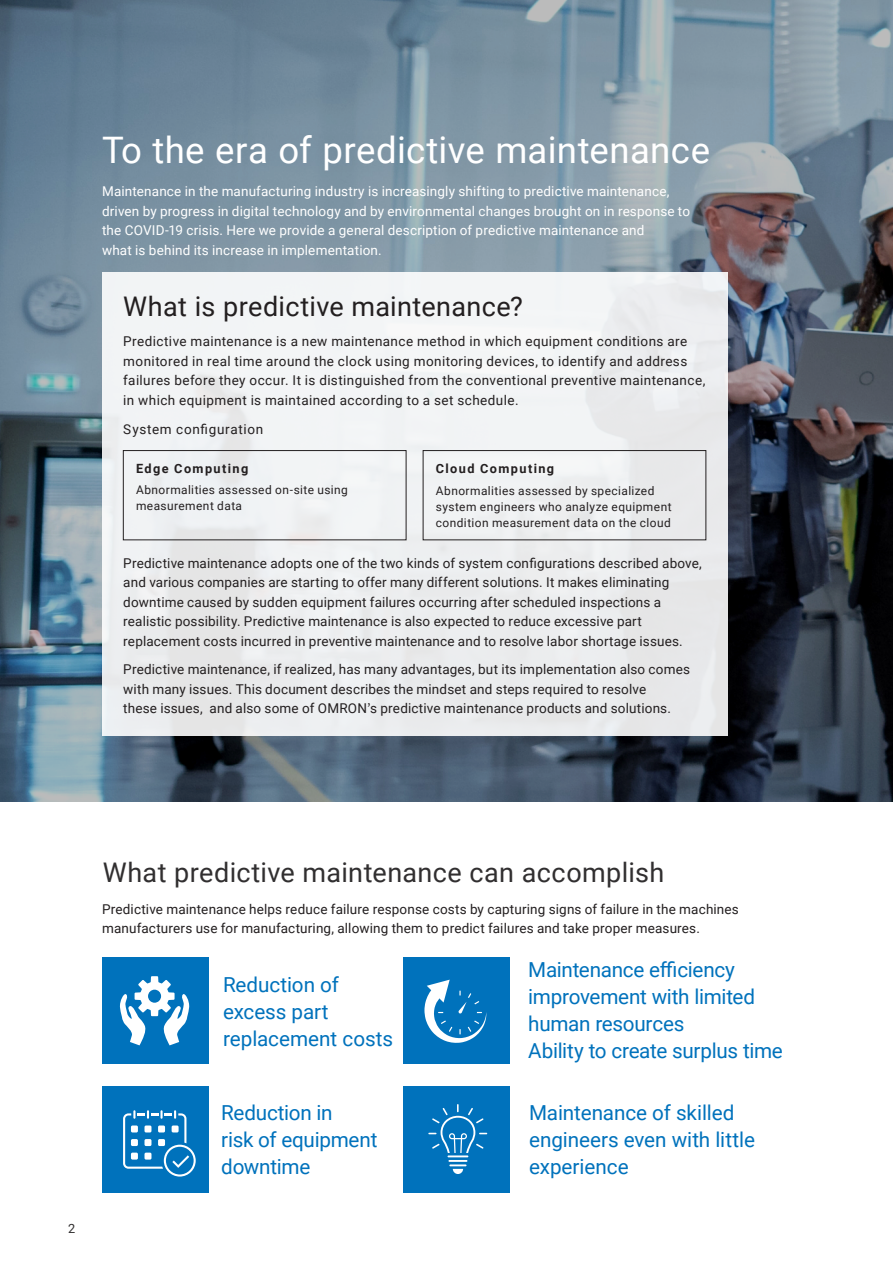
<style>
.page{position:relative;width:893px;height:1263px;background:#fff}
.page>*{position:absolute;margin:0;border:0;box-sizing:border-box;transform-origin:0 0}
.t1{font:36.6px "Roboto";letter-spacing:.01em;color:#fff}
.t2{font:27px "Roboto";letter-spacing:.015em;color:#312f30}
.t3{font:27px "Roboto";letter-spacing:.01em;color:#231f20}
.t4{font:20.7px/27px "Roboto";letter-spacing:-.01em;color:#0072bc}
.t5{font:13.5px/19.5px "Roboto";letter-spacing:.015em;color:#231f20}
.t6{font:13.5px/19.5px "Roboto";letter-spacing:.01em;color:#fff}
.t7{font:13.5px "Roboto";letter-spacing:.05em;color:#231f20}
.t8{font:700 12.75px "Roboto";letter-spacing:.11em;color:#231f20}
.t9{font:12.75px "Roboto";color:#312f30}
.t10{font:11.85px/15.8px "Roboto";letter-spacing:.035em;color:#231f20}
.s1{font-family:"Source Han Sans";font-size:12.75px}
</style>
<div class="page">
<img style="left:0;top:0;width:893px;height:801px">
<div style="left:102px;top:957px;width:107px;height:106px;background:#0072bc"></div>
<div style="left:102px;top:1086px;width:107px;height:107px;background:#0072bc"></div>
<div style="left:102px;top:273px;width:625px;height:463px;background:#eef0f1"></div>
<svg style="left:119px;top:976px;width:71px;height:69px"></svg>
<div style="left:404px;top:957px;width:106px;height:106px;background:#0072bc"></div>
<div style="left:404px;top:1086px;width:106px;height:107px;background:#0072bc"></div>
<hr style="left:448px;top:1155px;width:20px;height:2px;background:#fff">
<svg style="left:448px;top:1160px;width:19px;height:14px"></svg>
<svg style="left:428px;top:1104px;width:59px;height:49px"></svg>
<svg style="left:424px;top:980px;width:63px;height:63px"></svg>
<svg style="left:123px;top:1110px;width:73px;height:66px"></svg>
<div style="left:423px;top:450px;width:283px;height:90px;border:1px solid #231f20"></div>
<div style="left:123px;top:450px;width:283px;height:90px;border:1px solid #231f20"></div>
<h1 class="t1" style="left:102px;top:124px;width:610px">To the era of predictive maintenance</h1>
<p class="t6" style="left:102px;top:181px;width:589px">Maintenance in the manufacturing industry is increasingly shifting to predictive maintenance, driven by progress in digital technology and by environmental changes brought on in response to the COVID-19 crisis. Here we provide a general description of predictive maintenance and<br>what is behind its increase in implementation.</p>
<h2 class="t3" style="left:123px;top:288px;width:401px">What is predictive maintenance?</h2>
<p class="t5" style="left:123px;top:331px;width:584px">Predictive maintenance is a new maintenance method in which equipment conditions are monitored in real time around the clock using monitoring devices, to identify and address failures before they occur. It is distinguished from the conventional preventive maintenance, in which equipment is maintained according to a set schedule.</p>
<p class="t7" style="left:123px;top:419px;width:141px">System configuration</p>
<p class="t8" style="left:136px;top:460px;width:114px">Edge Computing</p>
<p class="t10" style="left:136px;top:482px;width:213px">Abnormalities assessed on-site using measurement data</p>
<p class="t8" style="left:436px;top:460px;width:120px">Cloud Computing</p>
<p class="t10" style="left:436px;top:483px;width:237px">Abnormalities assessed by specialized system engineers who analyze equipment condition measurement data on the cloud</p>
<p class="t5" style="left:123px;top:553px;width:580px">Predictive maintenance adopts one of the two kinds of system configurations described above, and various companies are starting to offer many different solutions. It makes eliminating downtime caused by sudden equipment failures occurring after scheduled inspections a realistic possibility. Predictive maintenance is also expected to reduce excessive part replacement costs incurred in preventive maintenance and to resolve labor shortage issues.</p>
<p class="t5" style="left:123px;top:659px;width:568px">Predictive maintenance, if realized, has many advantages, but its implementation also comes with many issues. This document describes the mindset and steps required to resolve<br>these issues, and also some of OMRON<span class="s1">’</span>s predictive maintenance products and solutions.</p>
<p class="t9" style="left:68px;top:1219px;width:9px">2</p>
<h2 class="t2" style="left:103px;top:853px;width:563px">What predictive maintenance can accomplish</h2>
<p class="t5" style="left:102px;top:898px;width:638px">Predictive maintenance helps reduce failure response costs by capturing signs of failure in the machines manufacturers use for manufacturing, allowing them to predict failures and take proper measures.</p>
<h3 class="t4" style="left:223px;top:971px;width:172px">Reduction of excess part replacement costs</h3>
<h3 class="t4" style="left:221px;top:1098px;width:158px">Reduction in<br>risk of equipment downtime</h3>
<h3 class="t4" style="left:528px;top:955px;width:256px">Maintenance efficiency improvement with limited human resources<br>Ability to create surplus time</h3>
<h3 class="t4" style="left:529px;top:1098px;width:227px">Maintenance of skilled engineers even with little experience</h3>
</div>
